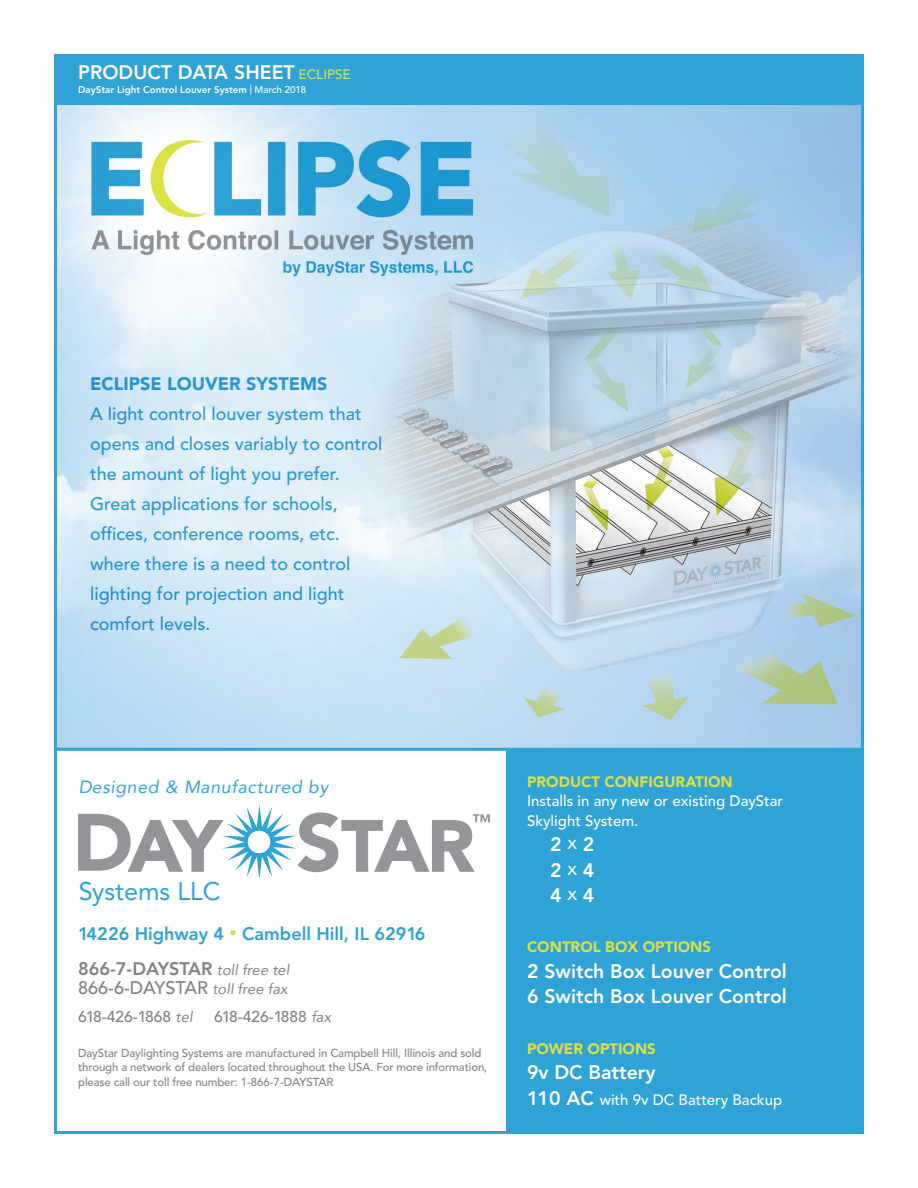
<style>
.page{position:relative;width:918px;height:1188px;background:#fff}
.page>*{position:absolute;margin:0;border:0;box-sizing:border-box;transform-origin:0 0}
.t1{font:25.35px "Avenir LT Std";color:#2fa2d6}
.t2{font:800 19.5px/25.5px "Avenir LT Std";color:#fff;text-align:justify}
.t3{font:500 18px/30px "Avenir LT Std";color:#2fa2d6}
.t4{font:800 18px/34.5px "Avenir LT Std";color:#2fa2d6}
.t5{font:500 18px "Avenir LT Std";color:#808285}
.t6{font:900 18px "Avenir LT Std";color:#2fa2d6}
.t7{font:italic 17.55px "Avenir";letter-spacing:.04em;color:#31a2d4}
.t8{font:500 15.6px "Avenir LT Std";color:#808285}
.t9{font:500 15px/19.5px "Avenir LT Std";color:#fff}
.t10{font:900 15px "Avenir LT Std";color:#d9e146}
.t11{font:500 11.55px/14.9px "Avenir LT Std";letter-spacing:-.01em;color:#808285}
.t12{font:800 9.75px "Avenir LT Std";color:#fff}
.s1{font-weight:500;font-size:13.5px;color:#d9e146}
.s2{font-weight:500}
.s3{font-size:14.85px;color:#d9e146}
.s4{color:#808285}
.s5{font-family:"Avenir";font-weight:400;font-style:italic;font-size:14.85px;color:#808285}
.s6{font-family:"Avenir";font-weight:400;font-style:italic;font-size:14.85px}
.s7{font-weight:400}
.s8{font-weight:800;font-size:19.5px}
</style>
<div class="page">
<img style="left:58px;top:104px;width:802px;height:644px">
<div style="left:506px;top:749px;width:358px;height:385px;background:#2fa2d6"></div>
<div style="left:54px;top:54px;width:810px;height:50px;background:#2fa2d6"></div>
<hr style="left:54px;top:748px;width:810px;height:3px;background:#2fa2d6">
<svg style="left:78px;top:805px;width:412px;height:74px"></svg>
<p class="t2" style="left:78px;top:60px;width:274px">PRODUCT DATA SHEET <span class="s1">ECLIPSE</span></p>
<p class="t12" style="left:78px;top:84px;width:230px">DayStar Light Control Louver System <span class="s2">| March 2018</span></p>
<p class="t6" style="left:90px;top:373px;width:239px">ECLIPSE LOUVER SYSTEMS</p>
<p class="t3" style="left:90px;top:399px;width:294px">A light control louver system that opens and closes variably to control the amount of light you prefer.<br>Great applications for schools, offices, conference rooms, etc. where there is a need to control lighting for projection and light comfort levels.</p>
<p class="t7" style="left:78px;top:776px;width:251px">Designed &amp; Manufactured by</p>
<h1 class="t1" style="left:78px;top:876px;width:144px">Systems LLC</h1>
<p class="t4" style="left:78px;top:917px;width:349px">14226 Highway 4 <span class="s3">•</span> Cambell Hill, IL 62916<br><span class="s4">866-7-DAYSTAR</span> <span class="s5">toll free tel</span></p>
<p class="t5" style="left:78px;top:978px;width:211px">866-6-DAYSTAR <span class="s6">toll free fax</span></p>
<p class="t8" style="left:78px;top:1008px;width:116px">618-426-1868 <span class="s6">tel</span></p>
<p class="t8" style="left:214px;top:1008px;width:118px">618-426-1888 <span class="s6">fax</span></p>
<p class="t11" style="left:78px;top:1046px;width:411px">DayStar Daylighting Systems are manufactured in Campbell Hill, Illinois and sold through a network of dealers located throughout the USA. For more information, please call our toll free number: 1-866-7-DAYSTAR</p>
<p class="t10" style="left:527px;top:772px;width:207px">PRODUCT CONFIGURATION</p>
<p class="t9" style="left:527px;top:792px;width:258px">Installs in any new or existing DayStar<br>Skylight System.</p>
<p class="t2" style="left:550px;top:832px;width:46px">2 <span class="s7">x</span> 2<br>2 <span class="s7">x</span> 4<br>4 <span class="s7">x</span> 4</p>
<p class="t10" style="left:527px;top:938px;width:186px">CONTROL BOX OPTIONS</p>
<p class="t2" style="left:527px;top:958px;width:261px">2 Switch Box Louver Control<br>6 Switch Box Louver Control</p>
<p class="t10" style="left:527px;top:1039px;width:130px">POWER OPTIONS</p>
<p class="t2" style="left:527px;top:1060px;width:130px">9v DC Battery</p>
<p class="t9" style="left:527px;top:1090px;width:257px"><span class="s8">110 AC</span> with 9v DC Battery Backup</p>
</div>
